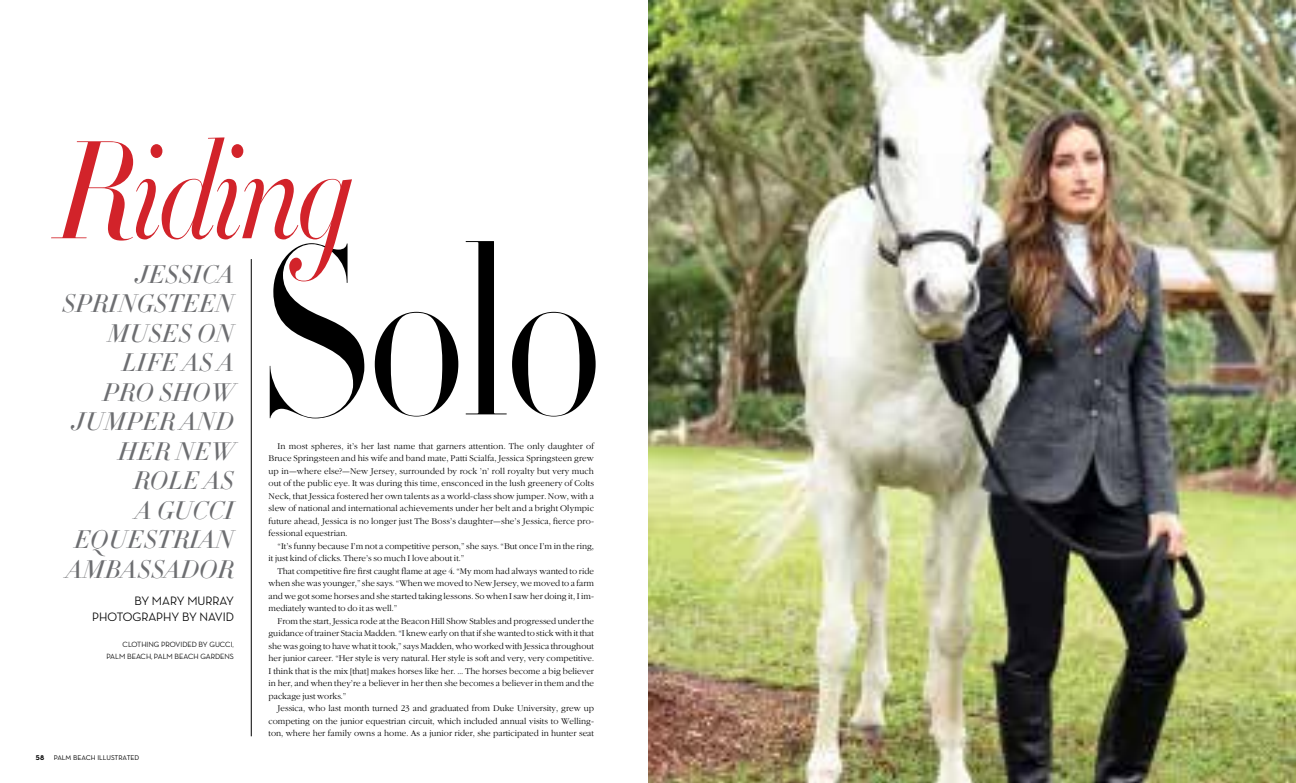
<style>
.page{position:relative;width:1296px;height:783px;background:#fff}
.page>*{position:absolute;margin:0;border:0;box-sizing:border-box;transform-origin:0 0}
.t1{font:300 235.8px "HTF Didot L96";color:#000;scale:.85 1}
.t2{font:italic 300 136.7px "HTF Didot L64";letter-spacing:-.02em;color:#d2232a;scale:.85 1}
.t3{font:italic 300 25px/29.5px "HTF Didot L16";letter-spacing:.01em;color:#6d6e71;text-align:right}
.t4{font:500 12.4px/16.1px "Neutra Disp";color:#000;text-align:right}
.t5{font:8.5px/12.5px "Garamond Lgt";color:#000;text-align:justify}
.t6{font:500 7.7px/12.1px "Neutra Disp";color:#000;text-align:right}
.t7{font:7px "Neutra Text Book Alt";color:#000}
.t8{font:7px "Neutra Text Bold Alt";color:#000}
</style>
<div class="page">
<hr style="left:251px;top:259px;width:1px;height:477px;background:#000">
<img style="left:648px;top:0;width:648px;height:783px">
<h2 class="t2" style="left:58px;top:91px;width:348px">Riding</h2>
<h1 class="t1" style="left:259px;top:167px;width:408px">Solo</h1>
<h3 class="t3" style="left:62px;top:259px;width:173px">JESSICA<br>SPRINGSTEEN<br>MUSES ON<br>LIFE AS A<br>PRO SHOW<br>JUMPER AND<br>HER NEW<br>ROLE AS<br>A GUCCI<br>EQUESTRIAN<br>AMBASSADOR</h3>
<h3 class="t4" style="left:92px;top:593px;width:143px">BY MARY MURRAY<br>PHOTOGRAPHY BY NAVID</h3>
<p class="t6" style="left:107px;top:639px;width:129px">CLOTHING PROVIDED BY GUCCI,<br>PALM BEACH, PALM BEACH GARDENS</p>
<p class="t5" style="left:269px;top:440px;width:327px;text-indent:9px">In most spheres, it’s her last name that garners attention. The only daughter of Bruce Springsteen and his wife and band mate, Patti Scialfa, Jessica Springsteen grew up in—where else?—New Jersey, surrounded by rock ’n’ roll royalty but very much out of the public eye. It was during this time, ensconced in the lush greenery of Colts Neck, that Jessica fostered her own talents as a world-class show jumper. Now, with a slew of national and international achievements under her belt and a bright Olympic future ahead, Jessica is no longer just The Boss’s daughter—she’s Jessica, fierce pro&shy;fessional equestrian.</p>
<p class="t5" style="left:269px;top:540px;width:327px;text-indent:9px">“It’s funny because I’m not a competitive person,” she says. “But once I’m in the ring, it just kind of clicks. There’s so much I love about it.”</p>
<p class="t5" style="left:269px;top:565px;width:327px;text-indent:9px">That competitive fire first caught flame at age 4. “My mom had always wanted to ride when she was younger,” she says. “When we moved to New Jersey, we moved to a farm and we got some horses and she started taking lessons. So when I saw her doing it, I im&shy;mediately wanted to do it as well.”</p>
<p class="t5" style="left:269px;top:615px;width:327px;text-indent:9px">From the start, Jessica rode at the Beacon Hill Show Stables and progressed under the guidance of trainer Stacia Madden. “I knew early on that if she wanted to stick with it that she was going to have what it took,” says Madden, who worked with Jessica throughout her junior career. “Her style is very natural. Her style is soft and very, very competitive.<br>I think that is the mix [that] makes horses like her. … The horses become a big believer in her, and when they’re a believer in her then she becomes a believer in them and the package just works.”</p>
<p class="t5" style="left:269px;top:703px;width:327px;text-indent:9px">Jessica, who last month turned 23 and graduated from Duke University, grew up competing on the junior equestrian circuit, which included annual visits to Welling&shy;ton, where her family owns a home. As a junior rider, she participated in hunter seat</p>
<p class="t8" style="left:36px;top:753px;width:10px">58</p>
<p class="t7" style="left:54px;top:754px;width:87px">PALM BEACH ILLUSTRATED</p>
</div>
